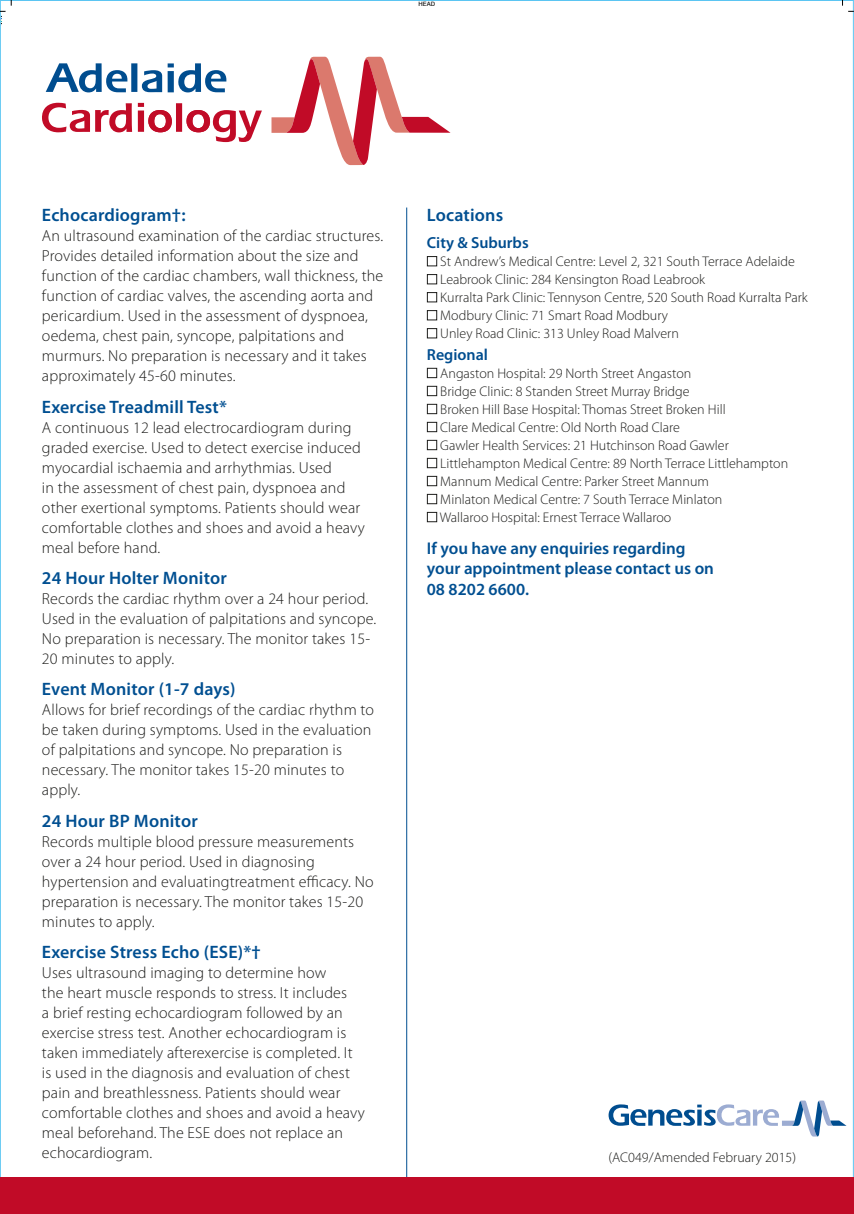
<style>
.page{position:relative;width:854px;height:1214px;background:#fff}
.page>*{position:absolute;margin:0;border:0;box-sizing:border-box;transform-origin:0 0}
.t1{font:600 18px "Myriad Pro";letter-spacing:.01em;color:#004f91}
.t2{font:600 17px "Myriad Pro";color:#004f91}
.t3{font:300 16px/20px "Myriad Pro";letter-spacing:.01em;color:#1d1d1b}
.t4{font:600 16px "Myriad Pro";color:#004d8f}
.t5{font:300 14px "Myriad Pro";color:#1d1d1b}
.t6{font:500 6px "Helvetica Neue";color:#1d1d1b}
</style>
<div class="page">
<hr style="left:406px;top:207px;width:1px;height:995px;background:#004f91">
<svg style="left:841px;top:0;width:12px;height:12px"></svg>
<svg style="left:0;top:0;width:12px;height:25px"></svg>
<div style="left:426px;top:256px;width:11px;height:10px;border:1px solid #1d1d1b"></div>
<div style="left:426px;top:274px;width:11px;height:10px;border:1px solid #1d1d1b"></div>
<div style="left:426px;top:292px;width:11px;height:10px;border:1px solid #1d1d1b"></div>
<div style="left:426px;top:310px;width:11px;height:10px;border:1px solid #1d1d1b"></div>
<div style="left:426px;top:328px;width:11px;height:10px;border:1px solid #1d1d1b"></div>
<div style="left:426px;top:368px;width:11px;height:10px;border:1px solid #1d1d1b"></div>
<div style="left:426px;top:386px;width:11px;height:10px;border:1px solid #1d1d1b"></div>
<div style="left:426px;top:404px;width:11px;height:10px;border:1px solid #1d1d1b"></div>
<div style="left:426px;top:422px;width:11px;height:10px;border:1px solid #1d1d1b"></div>
<div style="left:426px;top:440px;width:11px;height:10px;border:1px solid #1d1d1b"></div>
<div style="left:426px;top:458px;width:11px;height:10px;border:1px solid #1d1d1b"></div>
<div style="left:426px;top:476px;width:11px;height:10px;border:1px solid #1d1d1b"></div>
<div style="left:426px;top:494px;width:11px;height:10px;border:1px solid #1d1d1b"></div>
<div style="left:426px;top:512px;width:11px;height:10px;border:1px solid #1d1d1b"></div>
<svg style="left:186px;top:110px;width:76px;height:32px"></svg>
<svg style="left:138px;top:103px;width:34px;height:29px"></svg>
<svg style="left:42px;top:103px;width:90px;height:29px"></svg>
<div style="left:176px;top:103px;width:6px;height:29px;background:#c10b27"></div>
<svg style="left:271px;top:57px;width:179px;height:108px"></svg>
<div style="left:131px;top:63px;width:6px;height:29px;background:#004d8f"></div>
<svg style="left:46px;top:63px;width:81px;height:29px"></svg>
<svg style="left:142px;top:63px;width:84px;height:29px"></svg>
<div style="left:0;top:1177px;width:853px;height:36px;background:#c10b27"></div>
<svg style="left:608px;top:1100px;width:238px;height:36px"></svg>
<p class="t6" style="left:418px;top:-1px;width:18px">HEAD</p>
<p class="t1" style="left:42px;top:203px;width:145px">Echocardiogram†:</p>
<p class="t3" style="left:42px;top:226px;width:343px">An ultrasound examination of the cardiac structures.<br>Provides detailed information about the size and function of the cardiac chambers, wall thickness, the function of cardiac valves, the ascending aorta and pericardium. Used in the assessment of dyspnoea, oedema, chest pain, syncope, palpitations and murmurs. No preparation is necessary and it takes approximately 45-60 minutes.</p>
<p class="t1" style="left:42px;top:395px;width:186px">Exercise Treadmill Test*</p>
<p class="t3" style="left:42px;top:417px;width:324px">A continuous 12 lead electrocardiogram during graded exercise. Used to detect exercise induced myocardial ischaemia and arrhythmias. Used<br>in the assessment of chest pain, dyspnoea and other exertional symptoms. Patients should wear comfortable clothes and shoes and avoid a heavy meal before hand.</p>
<p class="t1" style="left:42px;top:566px;width:186px">24 Hour Holter Monitor</p>
<p class="t3" style="left:42px;top:589px;width:335px">Records the cardiac rhythm over a 24 hour period.<br>Used in the evaluation of palpitations and syncope.<br>No preparation is necessary. The monitor takes 15- 20 minutes to apply.</p>
<p class="t1" style="left:42px;top:677px;width:195px">Event Monitor (1-7 days)</p>
<p class="t3" style="left:42px;top:700px;width:333px">Allows for brief recordings of the cardiac rhythm to be taken during symptoms. Used in the evaluation of palpitations and syncope. No preparation is necessary. The monitor takes 15-20 minutes to apply.</p>
<p class="t1" style="left:42px;top:809px;width:157px">24 Hour BP Monitor</p>
<p class="t3" style="left:42px;top:831px;width:333px">Records multiple blood pressure measurements over a 24 hour period. Used in diagnosing hypertension and evaluatingtreatment efficacy. No preparation is necessary. The monitor takes 15-20 minutes to apply.</p>
<p class="t1" style="left:42px;top:940px;width:220px">Exercise Stress Echo (ESE)*†</p>
<p class="t3" style="left:42px;top:963px;width:324px">Uses ultrasound imaging to determine how<br>the heart muscle responds to stress. It includes<br>a brief resting echocardiogram followed by an exercise stress test. Another echocardiogram is taken immediately afterexercise is completed. It is used in the diagnosis and evaluation of chest pain and breathlessness. Patients should wear comfortable clothes and shoes and avoid a heavy meal beforehand. The ESE does not replace an echocardiogram.</p>
<p class="t1" style="left:426px;top:203px;width:78px">Locations</p>
<p class="t4" style="left:426px;top:233px;width:103px">City &amp; Suburbs</p>
<p class="t5" style="left:440px;top:254px;width:356px">St Andrew’s Medical Centre: Level 2, 321 South Terrace Adelaide</p>
<p class="t5" style="left:440px;top:272px;width:266px">Leabrook Clinic: 284 Kensington Road Leabrook</p>
<p class="t5" style="left:440px;top:290px;width:369px">Kurralta Park Clinic: Tennyson Centre, 520 South Road Kurralta Park</p>
<p class="t5" style="left:440px;top:308px;width:229px">Modbury Clinic: 71 Smart Road Modbury</p>
<p class="t5" style="left:440px;top:326px;width:240px">Unley Road Clinic: 313 Unley Road Malvern</p>
<p class="t4" style="left:426px;top:344px;width:63px">Regional</p>
<p class="t5" style="left:440px;top:366px;width:252px">Angaston Hospital: 29 North Street Angaston</p>
<p class="t5" style="left:440px;top:384px;width:251px">Bridge Clinic: 8 Standen Street Murray Bridge</p>
<p class="t5" style="left:440px;top:402px;width:287px">Broken Hill Base Hospital: Thomas Street Broken Hill</p>
<p class="t5" style="left:440px;top:420px;width:241px">Clare Medical Centre: Old North Road Clare</p>
<p class="t5" style="left:440px;top:438px;width:290px">Gawler Health Services: 21 Hutchinson Road Gawler</p>
<p class="t5" style="left:440px;top:456px;width:349px">Littlehampton Medical Centre: 89 North Terrace Littlehampton</p>
<p class="t5" style="left:440px;top:474px;width:270px">Mannum Medical Centre: Parker Street Mannum</p>
<p class="t5" style="left:440px;top:492px;width:283px">Minlaton Medical Centre: 7 South Terrace Minlaton</p>
<p class="t5" style="left:439px;top:510px;width:233px">Wallaroo Hospital: Ernest Terrace Wallaroo</p>
<p class="t2" style="left:426px;top:537px;width:260px">If you have any enquiries regarding</p>
<p class="t2" style="left:426px;top:558px;width:288px">your appointment please contact us on</p>
<p class="t2" style="left:426px;top:578px;width:104px">08 8202 6600.</p>
<p class="t5" style="left:608px;top:1148px;width:189px">(AC049/Amended February 2015)</p>
</div>
